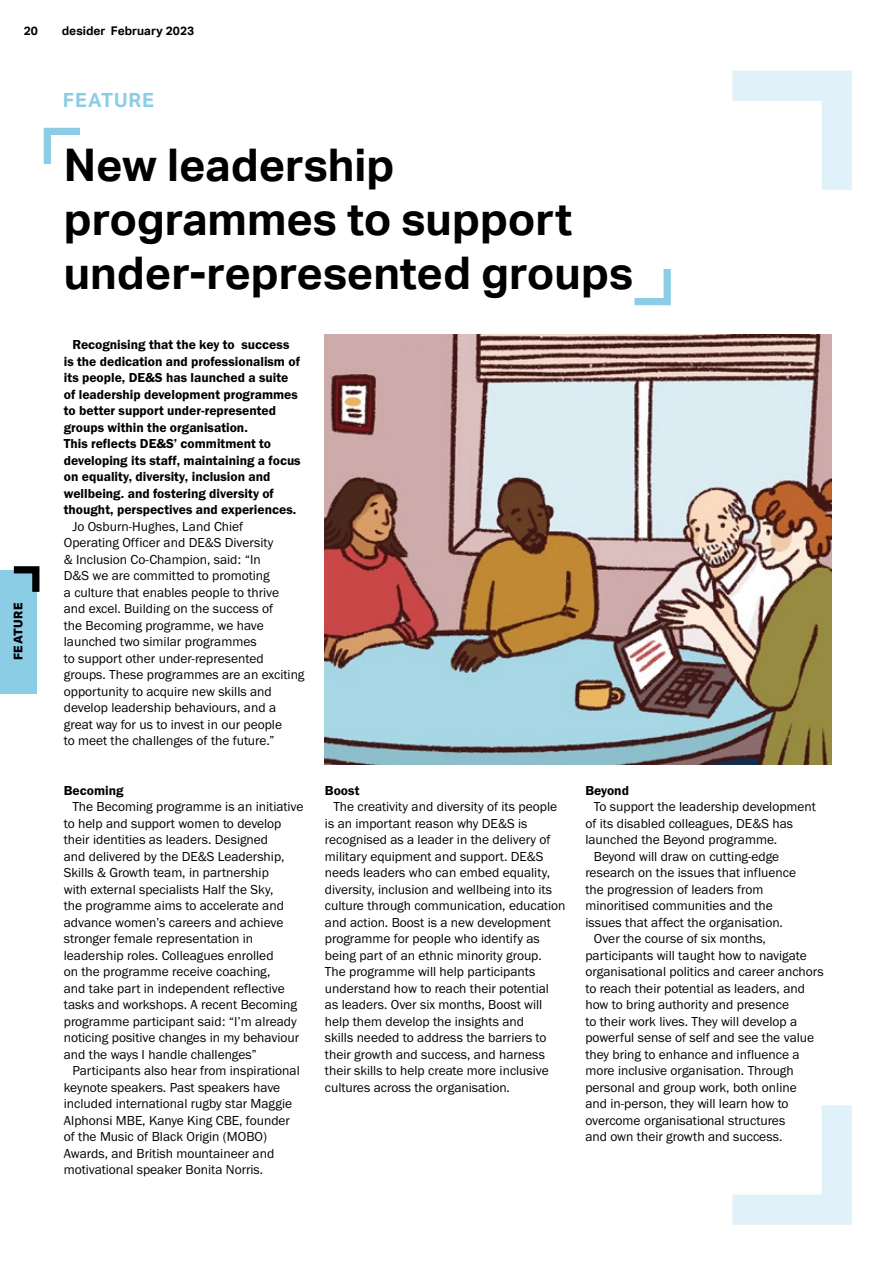
<style>
.page{position:relative;width:893px;height:1263px;background:#fff}
.page>*{position:absolute;margin:0;border:0;box-sizing:border-box;transform-origin:0 0}
.t1{font:700 45px/54px "Aktiv Grotesk";color:#000}
.t2{font:700 19.5px "Aktiv Grotesk";letter-spacing:.05em;color:#8ccde6}
.t3{font:13.5px/16.5px "Franklin Gothic URW Boo";color:#000}
.t4{font:13.5px/16.5px "Franklin Gothic URW Dem";color:#000}
.t5{font:700 12px "Aktiv Grotesk";color:#000}
.t6{font:800 12px "Aktiv Grotesk";letter-spacing:.04em;color:#000}
</style>
<div class="page">
<svg style="left:43px;top:127px;width:37px;height:37px"></svg>
<svg style="left:634px;top:269px;width:37px;height:37px"></svg>
<img style="left:325px;top:335px;width:506px;height:429px">
<svg style="left:732px;top:70px;width:120px;height:120px"></svg>
<svg style="left:732px;top:1105px;width:120px;height:120px"></svg>
<div style="left:0;top:570px;width:37px;height:123px;background:#8ccde6"></div>
<svg style="left:13px;top:566px;width:27px;height:26px"></svg>
<p class="t5" style="left:24px;top:24px;width:16px">20</p>
<p class="t5" style="left:62px;top:24px;width:134px">desider February 2023</p>
<h2 class="t2" style="left:63px;top:89px;width:93px">FEATURE</h2>
<p class="t6" style="left:11px;top:660px;width:59px;rotate:-90deg">FEATURE</p>
<h1 class="t1" style="left:64px;top:138px;width:571px">New leadership programmes to support under-represented groups</h1>
<p class="t4" style="left:64px;top:336px;width:238px;text-indent:9px">Recognising that the key to success is the dedication and professionalism of its people, DE&amp;S has launched a suite of leadership development programmes to better support under-represented groups within the organisation.<br>This reflects DE&amp;S’ commitment to developing its staff, maintaining a focus on equality, diversity, inclusion and wellbeing. and fostering diversity of thought, perspectives and experiences.</p>
<p class="t3" style="left:64px;top:518px;width:242px;text-indent:9px">Jo Osburn-Hughes, Land Chief<br>Operating Officer and DE&amp;S Diversity<br>&amp; Inclusion Co-Champion, said: “In<br>D&amp;S we are committed to promoting<br>a culture that enables people to thrive<br>and excel. Building on the success of<br>the Becoming programme, we have launched two similar programmes<br>to support other under-represented groups. These programmes are an exciting opportunity to acquire new skills and develop leadership behaviours, and a great way for us to invest in our people<br>to meet the challenges of the future.”</p>
<p class="t4" style="left:64px;top:782px;width:61px">Becoming</p>
<p class="t3" style="left:64px;top:798px;width:241px;text-indent:9px">The Becoming programme is an initiative to help and support women to develop their identities as leaders. Designed<br>and delivered by the DE&amp;S Leadership, Skills &amp; Growth team, in partnership<br>with external specialists Half the Sky,<br>the programme aims to accelerate and advance women’s careers and achieve stronger female representation in leadership roles. Colleagues enrolled<br>on the programme receive coaching,<br>and take part in independent reflective tasks and workshops. A recent Becoming programme participant said: “I’m already noticing positive changes in my behaviour and the ways I handle challenges”</p>
<p class="t3" style="left:64px;top:1062px;width:238px;text-indent:9px">Participants also hear from inspirational keynote speakers. Past speakers have included international rugby star Maggie Alphonsi MBE, Kanye King CBE, founder of the Music of Black Origin (MOBO)<br>Awards, and British mountaineer and motivational speaker Bonita Norris.</p>
<p class="t4" style="left:325px;top:782px;width:36px">Boost</p>
<p class="t3" style="left:325px;top:798px;width:242px;text-indent:9px">The creativity and diversity of its people is an important reason why DE&amp;S is recognised as a leader in the delivery of military equipment and support. DE&amp;S needs leaders who can embed equality, diversity, inclusion and wellbeing into its culture through communication, education and action. Boost is a new development programme for people who identify as being part of an ethnic minority group.<br>The programme will help participants understand how to reach their potential as leaders. Over six months, Boost will help them develop the insights and<br>skills needed to address the barriers to their growth and success, and harness their skills to help create more inclusive cultures across the organisation.</p>
<p class="t4" style="left:585px;top:782px;width:45px">Beyond</p>
<p class="t3" style="left:594px;top:798px;width:224px">To support the leadership development</p>
<p class="t3" style="left:585px;top:815px;width:209px">of its disabled colleagues, DE&amp;S has</p>
<p class="t3" style="left:585px;top:831px;width:193px">launched the Beyond programme.</p>
<p class="t3" style="left:594px;top:848px;width:187px">Beyond will draw on cutting-edge</p>
<p class="t3" style="left:585px;top:864px;width:212px">research on the issues that influence</p>
<p class="t3" style="left:585px;top:881px;width:180px">the progression of leaders from</p>
<p class="t3" style="left:585px;top:897px;width:189px">minoritised communities and the</p>
<p class="t3" style="left:585px;top:914px;width:199px">issues that affect the organisation.</p>
<p class="t3" style="left:594px;top:930px;width:174px">Over the course of six months,</p>
<p class="t3" style="left:585px;top:947px;width:223px">participants will taught how to navigate</p>
<p class="t3" style="left:585px;top:963px;width:240px">organisational politics and career anchors</p>
<p class="t3" style="left:585px;top:980px;width:221px">to reach their potential as leaders, and</p>
<p class="t3" style="left:585px;top:996px;width:205px">how to bring authority and presence</p>
<p class="t3" style="left:585px;top:1013px;width:213px">to their work lives. They will develop a</p>
<p class="t3" style="left:585px;top:1029px;width:230px">powerful sense of self and see the value</p>
<p class="t3" style="left:585px;top:1046px;width:216px">they bring to enhance and influence a</p>
<p class="t3" style="left:585px;top:1062px;width:210px">more inclusive organisation. Through</p>
<p class="t3" style="left:585px;top:1079px;width:213px">personal and group work, both online</p>
<p class="t3" style="left:585px;top:1095px;width:205px">and in-person, they will learn how to</p>
<p class="t3" style="left:585px;top:1112px;width:201px">overcome organisational structures</p>
<p class="t3" style="left:585px;top:1128px;width:199px">and own their growth and success.</p>
</div>
